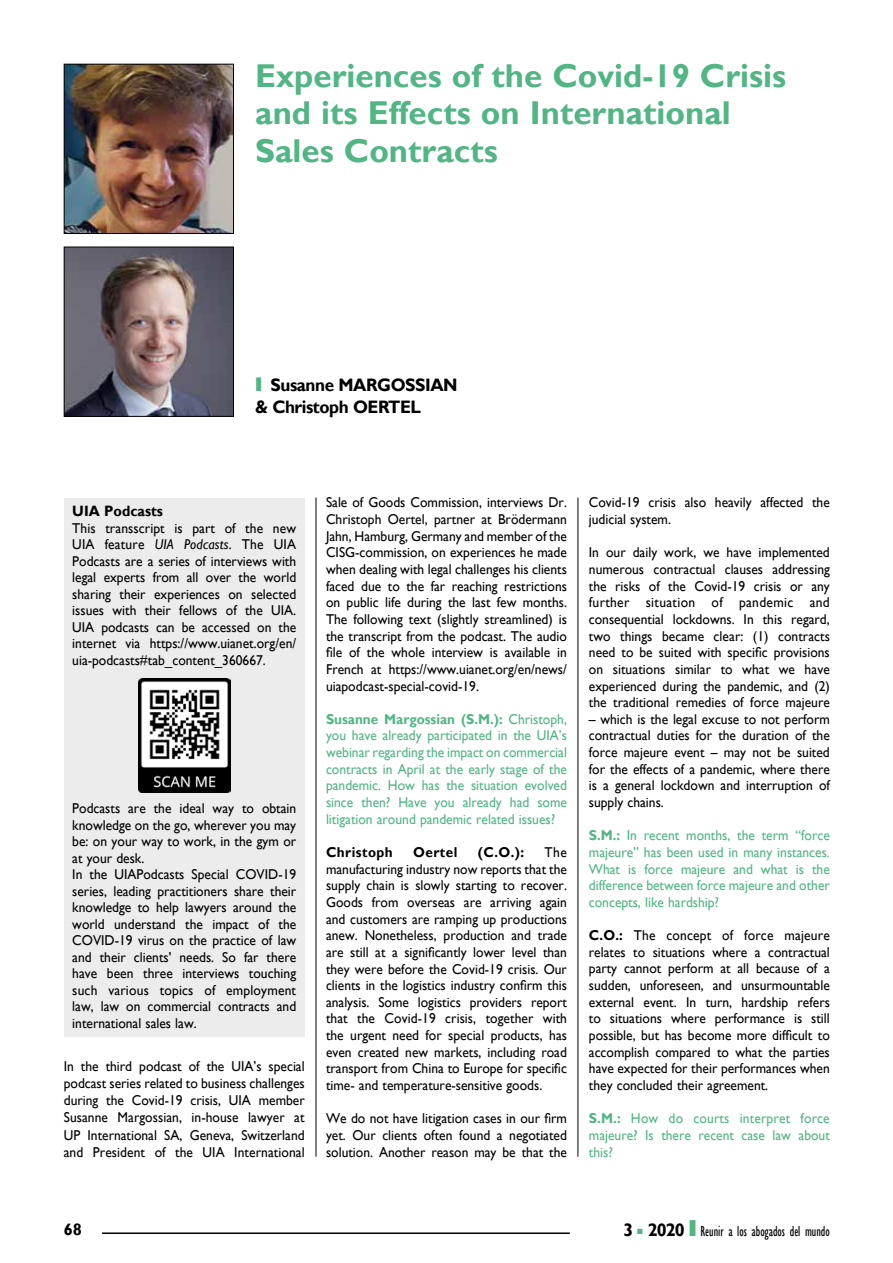
<style>
.page{position:relative;width:893px;height:1263px;background:#fff}
.page>*{position:absolute;margin:0;border:0;box-sizing:border-box;transform-origin:0 0}
.t1{font:700 33px/37.5px "Gill Sans";color:#51b584}
.t2{font:700 18px/22.5px "Gill Sans";letter-spacing:-.025em;color:#000;scale:.95 1}
.t3{font:700 18px "Gill Sans";letter-spacing:-.025em;color:#000}
.t4{font:700 16.5px "Gill Sans";color:#000}
.t5{font:condensed 15px "Gill Sans";color:#000;scale:.85 1}
.t6{font:700 15px "Gill Sans";color:#000;scale:.95 1}
.t7{font:14.25px/16.6px "Gill Sans";color:#000;text-align:justify;scale:.95 1}
.t8{font:14.25px/16.6px "Gill Sans";color:#51b584;text-align:justify;scale:.95 1}
.t9{font:700 14.25px "Gill Sans";letter-spacing:.035em;color:#000;scale:.95 1}
.s1{font-family:"Futura Std";font-weight:800;color:#51b584}
.s2{font-style:italic}
.s3{font-weight:700}
.s4{color:#51b584}
.s5{font-weight:700;font-stretch:normal;font-size:18px}
.s6{font-family:"Futura Std";font-weight:800;font-stretch:normal;font-size:21px;color:#51b584}
</style>
<div class="page">
<hr style="left:102px;top:1232px;width:468px;height:2px;background:#000">
<img style="left:66px;top:66px;width:166px;height:166px">
<div style="left:64px;top:64px;width:170px;height:170px;border:1px solid #000"></div>
<img style="left:66px;top:249px;width:166px;height:166px">
<div style="left:64px;top:247px;width:170px;height:170px;border:1px solid #000"></div>
<hr style="left:316px;top:497px;width:1px;height:660px;background:#000">
<hr style="left:578px;top:497px;width:1px;height:660px;background:#000">
<div style="left:64px;top:497px;width:241px;height:539px;background:#ececec"></div>
<img style="left:138px;top:678px;width:92px;height:114px">
<h1 class="t1" style="left:255px;top:58px;width:533px">Experiences of the Covid-19 Crisis and its Effects on International<br>Sales Contracts</h1>
<p class="t2" style="left:255px;top:374px;width:215px"><span class="s1">I</span> Susanne MARGOSSIAN &amp; Christoph OERTEL</p>
<p class="t6" style="left:72px;top:502px;width:97px">UIA Podcasts</p>
<p class="t7" style="left:72px;top:520px;width:237px">This transscript is part of the new UIA feature <span class="s2">UIA Podcasts</span>. The UIA Podcasts are a series of interviews with legal experts from all over the world sharing their experiences on selected issues with their fellows of the UIA.<br>UIA podcasts can be accessed on the internet via https://www.uianet.org/en/ uia-podcasts#tab_content_360667.</p>
<p class="t7" style="left:72px;top:801px;width:237px;text-align:left">Podcasts are the ideal way to obtain knowledge on the go, wherever you may be: on your way to work, in the gym or at your desk.<br>In the UIAPodcasts Special COVID-19 series, leading practitioners share their knowledge to help lawyers around the world understand the impact of the COVID-19 virus on the practice of law and their clients' needs. So far there have been three interviews touching such various topics of employment law, law on commercial contracts and international sales law.</p>
<p class="t7" style="left:64px;top:1058px;width:255px;line-height:17.1px">In the third podcast of the UIA’s special podcast series related to business challenges during the Covid-19 crisis, UIA member Susanne Margossian, in-house lawyer at UP International SA, Geneva, Switzerland and President of the UIA International</p>
<p class="t7" style="left:326px;top:495px;width:255px">Sale of Goods Commission, interviews Dr.<br>Christoph Oertel, partner at Brödermann Jahn, Hamburg, Germany and member of the CISG-commission, on experiences he made when dealing with legal challenges his clients faced due to the far reaching restrictions on public life during the last few months.<br>The following text (slightly streamlined) is the transcript from the podcast. The audio file of the whole interview is available in French at https://www.uianet.org/en/news/ uiapodcast-special-covid-19.</p>
<p class="t8" style="left:326px;top:711px;width:255px"><span class="s3">Susanne Margossian (S.M.):</span> Christoph, you have already participated in the UIA’s webinar regarding the impact on commercial contracts in April at the early stage of the pandemic. How has the situation evolved since then? Have you already had some litigation around pandemic related issues?</p>
<p class="t9" style="left:326px;top:844px;width:72px">Christoph</p>
<p class="t9" style="left:413px;top:844px;width:48px">Oertel</p>
<p class="t9" style="left:478px;top:844px;width:50px">(C.O.):</p>
<p class="t7" style="left:326px;top:844px;width:255px;text-indent:219px">The manufacturing industry now reports that the supply chain is slowly starting to recover.<br>Goods from overseas are arriving again and customers are ramping up productions anew. Nonetheless, production and trade are still at a significantly lower level than they were before the Covid-19 crisis. Our clients in the logistics industry confirm this analysis. Some logistics providers report that the Covid-19 crisis, together with the urgent need for special products, has even created new markets, including road transport from China to Europe for specific time- and temperature-sensitive goods.</p>
<p class="t7" style="left:326px;top:1110px;width:255px">We do not have litigation cases in our firm yet. Our clients often found a negotiated solution. Another reason may be that the</p>
<p class="t7" style="left:589px;top:494px;width:255px">Covid-19 crisis also heavily affected the judicial system.</p>
<p class="t7" style="left:589px;top:544px;width:255px">In our daily work, we have implemented numerous contractual clauses addressing the risks of the Covid-19 crisis or any further situation of pandemic and consequential lockdowns. In this regard, two things became clear: (1) contracts need to be suited with specific provisions on situations similar to what we have experienced during the pandemic, and (2) the traditional remedies of force majeure</p>
<p class="t7" style="left:589px;top:711px;width:255px">– which is the legal excuse to not perform contractual duties for the duration of the force majeure event – may not be suited for the effects of a pandemic, where there is a general lockdown and interruption of supply chains.</p>
<p class="t8" style="left:589px;top:827px;width:255px"><span class="s3">S.M.:</span> In recent months, the term “force majeure” has been used in many instances.<br>What is force majeure and what is the difference between force majeure and other concepts, like hardship?</p>
<p class="t7" style="left:589px;top:927px;width:255px"><span class="s3">C.O.:</span> The concept of force majeure relates to situations where a contractual party cannot perform at all because of a sudden, unforeseen, and unsurmountable external event. In turn, hardship refers to situations where performance is still possible, but has become more difficult to accomplish compared to what the parties have expected for their performances when they concluded their agreement.</p>
<p class="t8" style="left:589px;top:1110px;width:255px"><span class="s3">S.M.:</span> How do courts interpret force majeure? Is there recent case law about this?</p>
<p class="t4" style="left:64px;top:1219px;width:20px">68</p>
<p class="t3" style="left:623px;top:1218px;width:11px">3</p>
<p class="t5" style="left:637px;top:1222px;width:228px"><span class="s4">■</span> <span class="s5">2020</span> <span class="s6">I</span> Reunir a los abogados del mundo</p>
</div>
